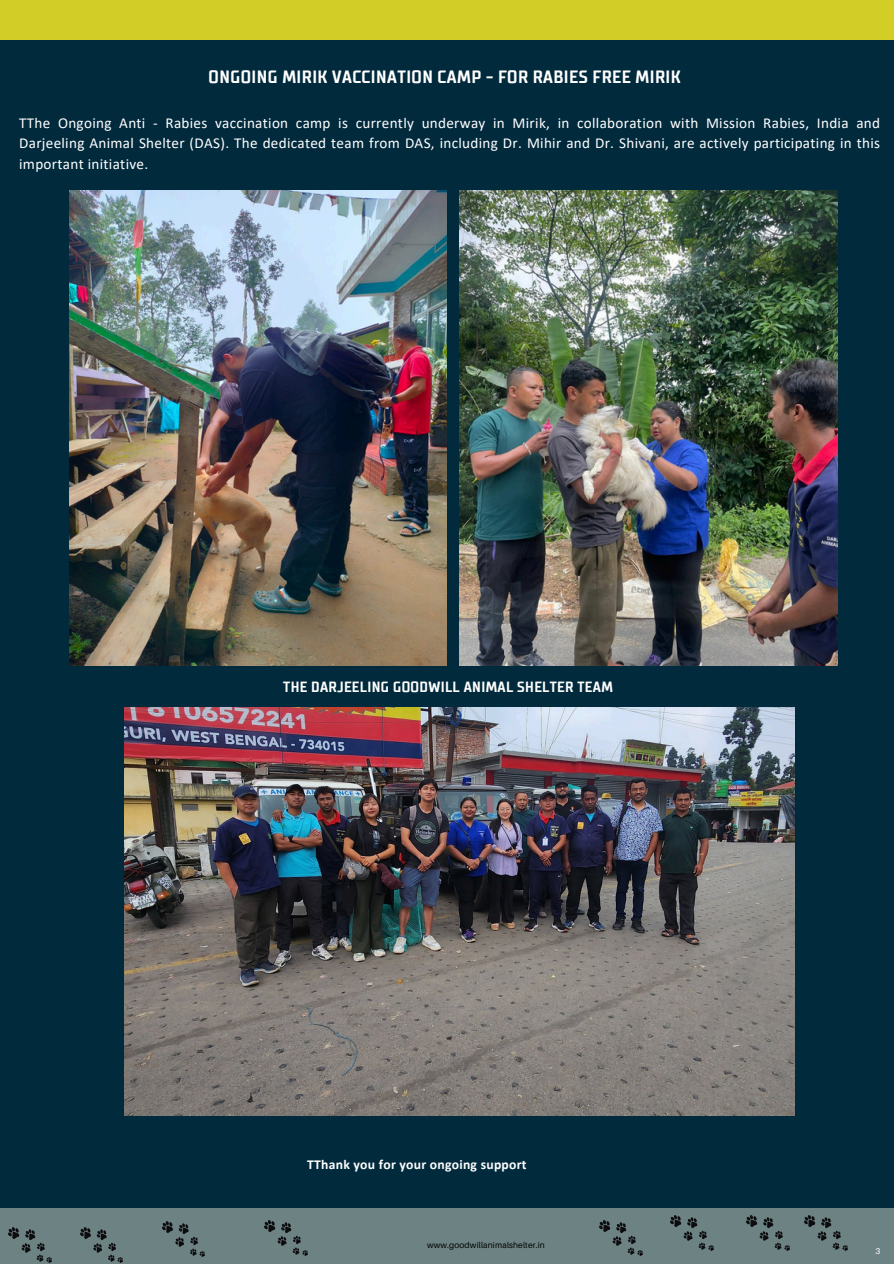
<style>
.page{position:relative;width:894px;height:1264px;background:#fff}
.page>*{position:absolute;margin:0;border:0;box-sizing:border-box;transform-origin:0 0}
.t1{font:700 17.7px "TT Supermolot Condensed";letter-spacing:.025em;color:#fff}
.t2{font:15.15px/20.2px "Calibri";letter-spacing:.02em;color:#fff;text-align:justify}
.t3{font:700 14.7px "TT Supermolot Condensed";letter-spacing:.025em;color:#fff}
.t4{font:700 13.65px "Calibri";letter-spacing:.02em;color:#fff}
.t5{font:8.4px "Aileron";letter-spacing:.015em;color:#000}
.t6{font:8.4px "Aileron";color:#fff}
</style>
<div class="page">
<div style="left:0;top:0;width:893px;height:1263px;background:#022a3d"></div>
<div style="left:0;top:0;width:893px;height:39px;background:#d2cd27"></div>
<div style="left:0;top:1208px;width:893px;height:55px;background:#6d8283"></div>
<img style="left:70px;top:190px;width:376px;height:475px">
<img style="left:459px;top:190px;width:378px;height:475px">
<img style="left:124px;top:708px;width:670px;height:407px">
<img style="left:804px;top:1215px;width:42px;height:35px">
<img style="left:746px;top:1215px;width:43px;height:35px">
<img style="left:599px;top:1220px;width:43px;height:35px">
<img style="left:9px;top:1227px;width:43px;height:35px">
<img style="left:80px;top:1227px;width:43px;height:35px">
<img style="left:162px;top:1221px;width:43px;height:35px">
<img style="left:264px;top:1220px;width:43px;height:35px">
<img style="left:670px;top:1215px;width:43px;height:35px">
<h1 class="t1" style="left:208px;top:66px;width:473px">ONGOING MIRIK VACCINATION CAMP - FOR RABIES FREE MIRIK</h1>
<h4 class="t2" style="left:19px;top:114px;width:862px">TThe Ongoing Anti - Rabies vaccination camp is currently underway in Mirik, in collaboration with Mission Rabies, India and Darjeeling Animal Shelter (DAS). The dedicated team from DAS, including Dr. Mihir and Dr. Shivani, are actively participating in this important initiative.</h4>
<h2 class="t3" style="left:283px;top:677px;width:331px">THE DARJEELING GOODWILL ANIMAL SHELTER TEAM</h2>
<h3 class="t4" style="left:307px;top:1158px;width:221px">TThank you for your ongoing support</h3>
<p class="t5" style="left:427px;top:1239px;width:119px">www.goodwillanimalshelter.in</p>
<p class="t6" style="left:875px;top:1245px;width:6px">3</p>
</div>
